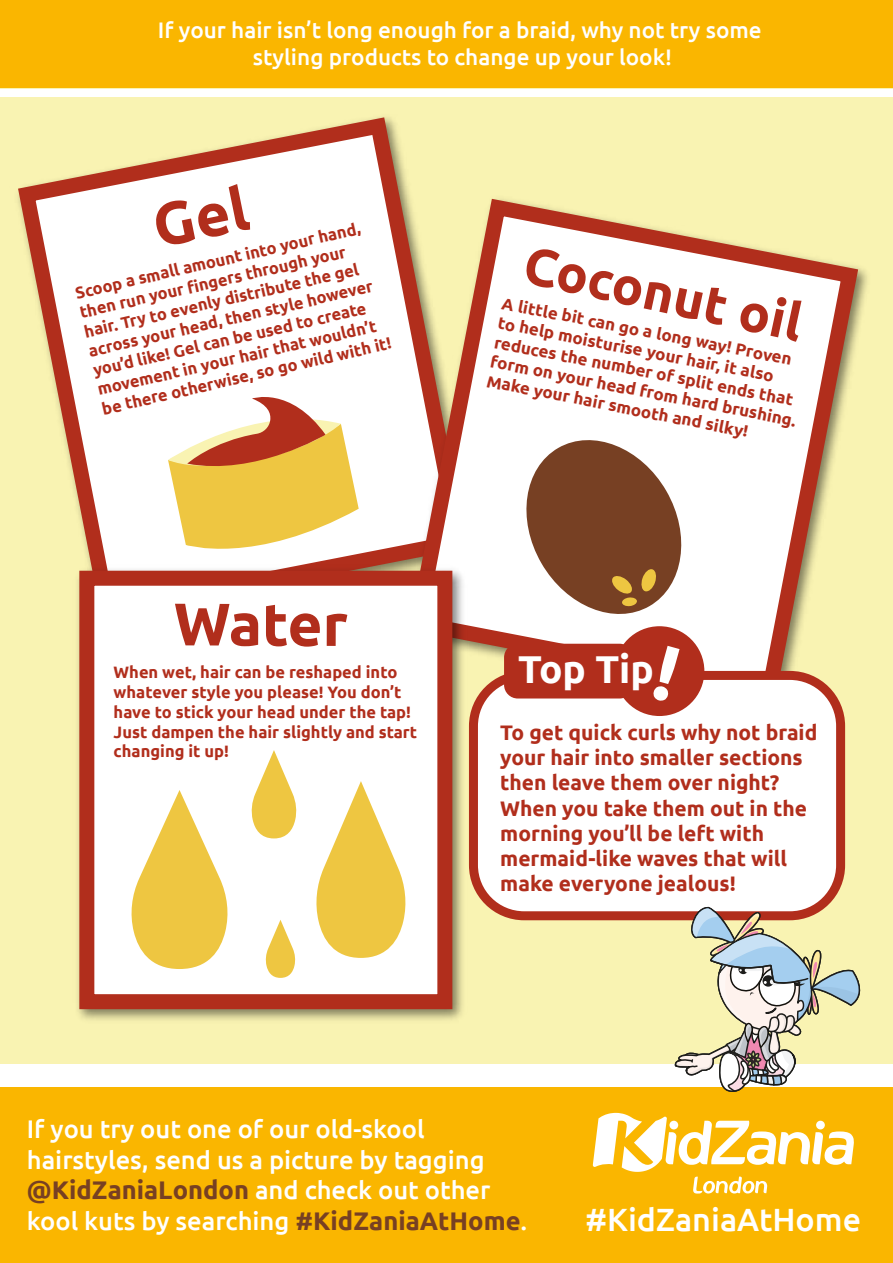
<style>
.page{position:relative;width:893px;height:1263px;background:#f9f3b2}
.page>*{position:absolute;margin:0;border:0;box-sizing:border-box;transform-origin:0 0}
.t1{font:700 60px "Ubuntu";letter-spacing:-.015em;color:#b12e1c}
.t2{font:700 52.5px "Ubuntu";color:#b12e1c}
.t3{font:700 38.85px "Ubuntu";color:#fff}
.t4{font:500 32.25px "Ubuntu";color:#fff}
.t5{font:500 25.5px/30.6px "Ubuntu";color:#fff}
.t6{font:500 22.5px/27px "Ubuntu";color:#fff;text-align:center}
.t7{font:700 21px/25.2px "Ubuntu";color:#b12e1c}
.t8{font:700 16.5px/19.8px "Ubuntu";color:#b12e1c}
.s1{font-weight:700;color:#774023}
</style>
<div class="page">
<div style="left:0;top:1084px;width:893px;height:179px;background:#fab600"></div>
<div style="left:0;top:0;width:893px;height:88px;background:#fab600"></div>
<div style="left:0;top:89px;width:893px;height:7px;background:#fff"></div>
<div style="left:0;top:1064px;width:893px;height:22px;background:#fff"></div>
<svg style="left:593px;top:1113px;width:261px;height:80px"></svg>
<svg style="left:18px;top:117px;width:390px;height:445px"></svg>
<svg style="left:400px;top:190px;width:467px;height:511px"></svg>
<img style="left:77px;top:562px;width:392px;height:458px">
<div style="left:79px;top:571px;width:373px;height:438px;background:#fff;border:15px solid #b12e1c"></div>
<div style="left:473px;top:675px;width:368px;height:241px;background:#fff;border-radius:51px"></div>
<div style="left:469px;top:671px;width:376px;height:249px;border:9px solid #b12e1c;border-radius:51px"></div>
<div style="left:504px;top:644px;width:129px;height:54px;background:#b12e1c;border-radius:14px"></div>
<div style="left:615px;top:626px;width:89px;height:90px;background:#b12e1c;border-radius:50%"></div>
<svg style="left:316px;top:781px;width:90px;height:177px"></svg>
<svg style="left:251px;top:750px;width:46px;height:88px"></svg>
<svg style="left:131px;top:790px;width:97px;height:179px"></svg>
<svg style="left:265px;top:920px;width:31px;height:58px"></svg>
<svg style="left:168px;top:385px;width:191px;height:181px;background:#edcc8e"></svg>
<svg style="left:516px;top:428px;width:175px;height:198px;background:#af8f7b"></svg>
<svg style="left:670px;top:879px;width:199px;height:213px"></svg>
<div style="left:152px;top:183px;width:99px;height:65px;background:#fff"></div>
<h3 class="t6" style="left:158px;top:16px;width:605px">If your hair isn’t long enough for a braid, why not try some styling products to change up your look!</h3>
<p class="t8" style="left:73px;top:283px;width:298px;rotate:-13deg">Scoop a small amount into your hand, then run your fingers through your hair. Try to evenly distribute the gel across your head, then style however you’d like! Gel can be used to create movement in your hair that wouldn’t be there otherwise, so go wild with it!</p>
<h1 class="t1" style="left:174px;top:588px;width:176px">Water</h1>
<p class="t8" style="left:114px;top:662px;width:305px">When wet, hair can be reshaped into whatever style you please! You don’t have to stick your head under the tap!<br>Just dampen the hair slightly and start changing it up!</p>
<h2 class="t2" style="left:531px;top:233px;width:285px;rotate:12deg">Coconut oil</h2>
<p class="t8" style="left:504px;top:293px;width:312px;rotate:11deg">A little bit can go a long way! Proven to help moisturise your hair, it also reduces the number of split ends that form on your head from hard brushing.<br>Make your hair smooth and silky!</p>
<h3 class="t3" style="left:518px;top:646px;width:137px">Top Tip</h3>
<p class="t7" style="left:500px;top:719px;width:319px">To get quick curls why not braid your hair into smaller sections then leave them over night?<br>When you take them out in the morning you’ll be left with mermaid-like waves that will make everyone jealous!</p>
<h3 class="t5" style="left:27px;top:1113px;width:502px">If you try out one of our old-skool hairstyles, send us a picture by tagging <span class="s1">@KidZaniaLondon</span> and check out other kool kuts by searching <span class="s1">#KidZaniaAtHome</span>.</h3>
<h3 class="t4" style="left:586px;top:1199px;width:277px">#KidZaniaAtHome</h3>
</div>
